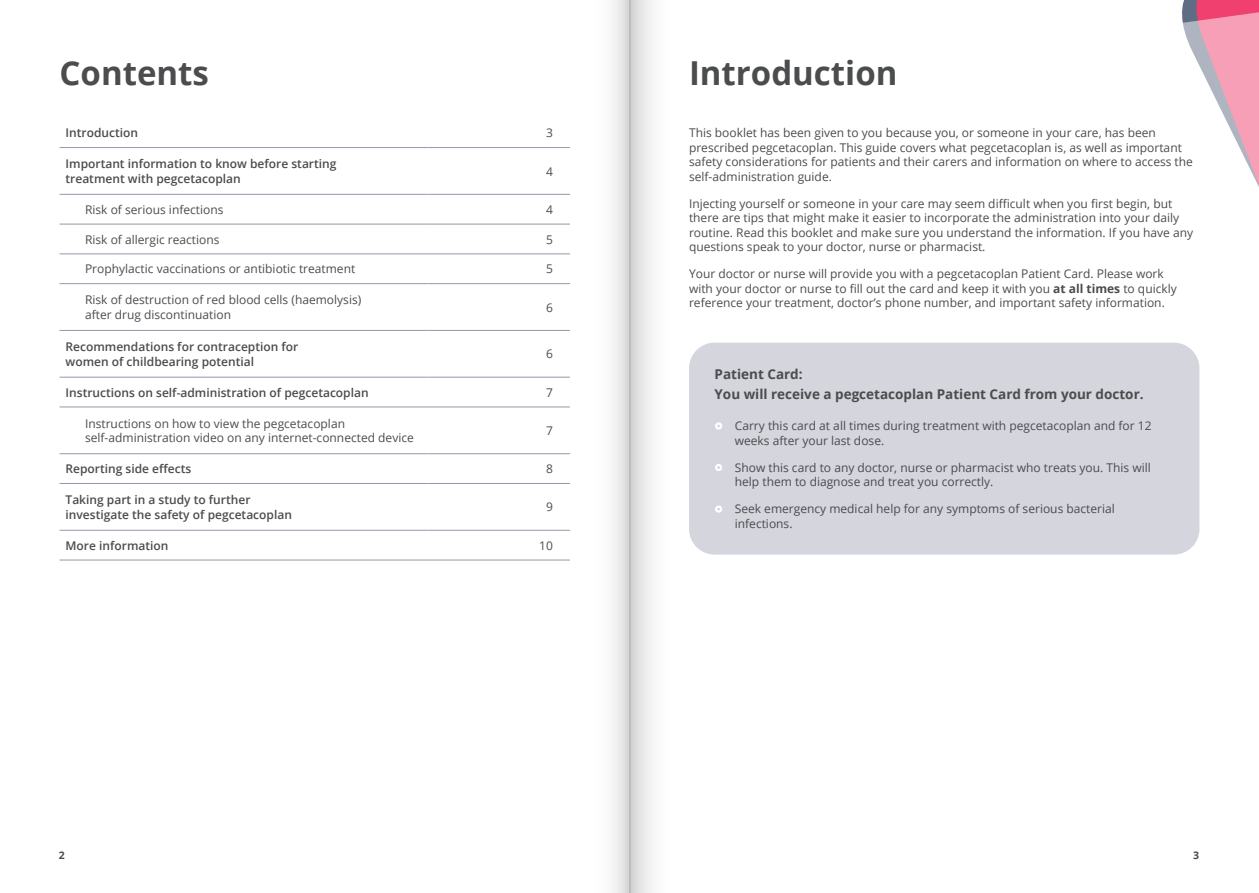
<style>
.page{position:relative;width:1259px;height:893px;background:#fff}
.page>*{position:absolute;margin:0;border:0;box-sizing:border-box;transform-origin:0 0}
.t1{font:700 33px "Open Sans";color:#4b4c4d}
.t2{font:700 13.5px/20.4px "Open Sans";color:#4b4c4d}
.t3{font:12px/14.4px "Open Sans";color:#4b4c4d}
.t4{font:600 12px/14.4px "Open Sans";color:#4b4c4d}
.t5{font:700 10.5px "Open Sans";color:#4b4c4d}
.s1{font-weight:700}
.s2{font-weight:700;color:#fff}
</style>
<div class="page">
<svg style="left:1182px;top:0;width:77px;height:187px"></svg>
<hr style="left:60px;top:194px;width:367px;height:1px;background:#9498aa">
<hr style="left:60px;top:147px;width:367px;height:1px;background:#9498aa">
<hr style="left:60px;top:224px;width:367px;height:1px;background:#9498aa">
<hr style="left:60px;top:254px;width:367px;height:1px;background:#9498aa">
<hr style="left:60px;top:283px;width:367px;height:1px;background:#9498aa">
<hr style="left:60px;top:407px;width:367px;height:1px;background:#9498aa">
<hr style="left:60px;top:453px;width:367px;height:1px;background:#9498aa">
<hr style="left:60px;top:483px;width:367px;height:1px;background:#9498aa">
<hr style="left:427px;top:194px;width:143px;height:1px;background:#9498aa">
<hr style="left:427px;top:147px;width:143px;height:1px;background:#9498aa">
<hr style="left:427px;top:224px;width:143px;height:1px;background:#9498aa">
<hr style="left:427px;top:254px;width:143px;height:1px;background:#9498aa">
<hr style="left:427px;top:283px;width:143px;height:1px;background:#9498aa">
<hr style="left:427px;top:407px;width:143px;height:1px;background:#9498aa">
<hr style="left:427px;top:453px;width:143px;height:1px;background:#9498aa">
<hr style="left:427px;top:483px;width:143px;height:1px;background:#9498aa">
<hr style="left:60px;top:330px;width:367px;height:1px;background:#9498aa">
<hr style="left:60px;top:377px;width:367px;height:1px;background:#9498aa">
<hr style="left:427px;top:330px;width:143px;height:1px;background:#9498aa">
<hr style="left:427px;top:377px;width:143px;height:1px;background:#9498aa">
<hr style="left:60px;top:530px;width:367px;height:1px;background:#9498aa">
<hr style="left:60px;top:560px;width:367px;height:1px;background:#9498aa">
<hr style="left:427px;top:530px;width:143px;height:1px;background:#9498aa">
<hr style="left:427px;top:560px;width:143px;height:1px;background:#9498aa">
<div style="left:689px;top:343px;width:510px;height:212px;background:#d4d5dd;border-radius:26px"></div>
<svg style="left:613px;top:0;width:39px;height:893px;fill:#e7e7e7"></svg>
<hr style="left:629px;top:0;width:1px;height:893px;background:#231f20">
<h1 class="t1" style="left:60px;top:50px;width:151px">Contents</h1>
<p class="t4" style="left:66px;top:125px;width:74px">Introduction</p>
<p class="t3" style="left:546px;top:125px;width:8px">3</p>
<p class="t4" style="left:66px;top:157px;width:272px">Important information to know before starting treatment with pegcetacoplan</p>
<p class="t3" style="left:546px;top:164px;width:8px">4</p>
<p class="t3" style="left:85px;top:202px;width:140px">Risk of serious infections</p>
<p class="t3" style="left:546px;top:202px;width:8px">4</p>
<p class="t3" style="left:85px;top:232px;width:136px">Risk of allergic reactions</p>
<p class="t3" style="left:546px;top:232px;width:8px">5</p>
<p class="t3" style="left:85px;top:261px;width:272px">Prophylactic vaccinations or antibiotic treatment</p>
<p class="t3" style="left:546px;top:261px;width:8px">5</p>
<p class="t3" style="left:85px;top:293px;width:278px">Risk of destruction of red blood cells (haemolysis) after drug discontinuation</p>
<p class="t3" style="left:546px;top:300px;width:8px">6</p>
<p class="t4" style="left:66px;top:339px;width:234px">Recommendations for contraception for women of childbearing potential</p>
<p class="t3" style="left:546px;top:346px;width:8px">6</p>
<p class="t4" style="left:66px;top:385px;width:305px">Instructions on self-administration of pegcetacoplan</p>
<p class="t3" style="left:546px;top:385px;width:8px">7</p>
<p class="t3" style="left:85px;top:416px;width:330px">Instructions on how to view the pegcetacoplan self-administration video on any internet-connected device</p>
<p class="t3" style="left:546px;top:423px;width:8px">7</p>
<p class="t4" style="left:66px;top:461px;width:127px">Reporting side effects</p>
<p class="t3" style="left:546px;top:461px;width:8px">8</p>
<p class="t4" style="left:66px;top:492px;width:228px">Taking part in a study to further investigate the safety of pegcetacoplan</p>
<p class="t3" style="left:546px;top:500px;width:8px">9</p>
<p class="t4" style="left:66px;top:538px;width:104px">More information</p>
<p class="t3" style="left:539px;top:538px;width:15px">10</p>
<h1 class="t1" style="left:689px;top:50px;width:210px">Introduction</h1>
<p class="t3" style="left:689px;top:126px;width:505px">This booklet has been given to you because you, or someone in your care, has been prescribed pegcetacoplan. This guide covers what pegcetacoplan is, as well as important safety considerations for patients and their carers and information on where to access the self-administration guide.</p>
<p class="t3" style="left:689px;top:196px;width:505px">Injecting yourself or someone in your care may seem difficult when you first begin, but there are tips that might make it easier to incorporate the administration into your daily routine. Read this booklet and make sure you understand the information. If you have any questions speak to your doctor, nurse or pharmacist.</p>
<p class="t3" style="left:689px;top:266px;width:489px">Your doctor or nurse will provide you with a pegcetacoplan Patient Card. Please work with your doctor or nurse to fill out the card and keep it with you <span class="s1">at all times</span> to quickly reference your treatment, doctor’s phone number, and important safety information.</p>
<p class="t2" style="left:714px;top:363px;width:430px">Patient Card:<br>You will receive a pegcetacoplan Patient Card from your doctor.</p>
<p class="t3" style="left:735px;top:418px;width:418px;text-indent:-12px"><span class="s2">⚪</span> Carry this card at all times during treatment with pegcetacoplan and for 12 weeks after your last dose.</p>
<p class="t3" style="left:735px;top:460px;width:417px;text-indent:-12px"><span class="s2">⚪</span> Show this card to any doctor, nurse or pharmacist who treats you. This will help them to diagnose and treat you correctly.</p>
<p class="t3" style="left:735px;top:502px;width:381px;text-indent:-12px"><span class="s2">⚪</span> Seek emergency medical help for any symptoms of serious bacterial infections.</p>
<p class="t5" style="left:59px;top:848px;width:7px">2</p>
<p class="t5" style="left:1193px;top:848px;width:7px">3</p>
</div>
